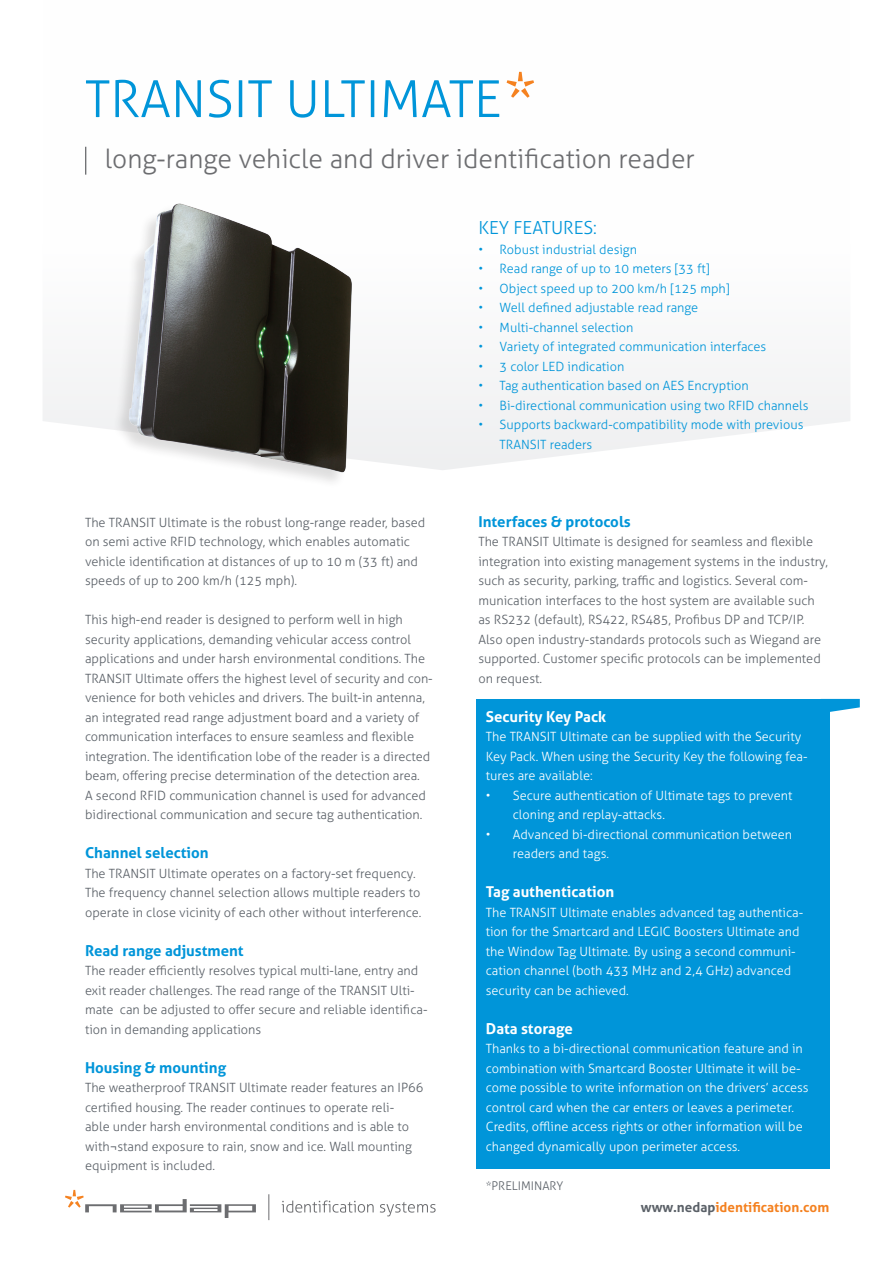
<style>
.page{position:relative;width:893px;height:1263px;background:#fff}
.page>*{position:absolute;margin:0;border:0;box-sizing:border-box;transform-origin:0 0}
.t1{font:300 51px "Aller";color:#0095d9}
.t2{font:300 26.4px "Aller";color:#6c6d70}
.t3{font:300 18px "Aller";color:#0095d9}
.t4{font:700 15px "Aller";color:#0095d9}
.t5{font:700 15px "Aller";color:#fff}
.t6{font:700 13.5px "Aller";color:#f48120}
.t7{font:300 12.75px/19.5px "Aller";color:#5b6168}
.t8{font:300 12.75px/19.5px "Aller";color:#fff}
.t9{font:300 12.75px/19.5px "Aller";color:#0095d9}
.t10{font:300 12px "Aller";color:#5c6269}
.s1{color:#5b6168}
</style>
<div class="page">
<svg style="left:43px;top:71px;width:807px;height:399px"></svg>
<svg style="left:65px;top:1189px;width:371px;height:32px"></svg>
<svg style="left:85px;top:147px;width:1px;height:28px"></svg>
<svg style="left:507px;top:72px;width:27px;height:26px"></svg>
<div style="left:112px;top:203px;width:240px;height:286px;background:#231f20;opacity:.15"></div>
<img style="left:110px;top:200px;width:268px;height:273px">
<div style="left:476px;top:699px;width:353px;height:470px;background:#0095d9"></div>
<svg style="left:829px;top:699px;width:31px;height:13px"></svg>
<p class="t1" style="left:85px;top:68px;width:418px">TRANSIT ULTIMATE</p>
<p class="t2" style="left:105px;top:142px;width:591px">long-range vehicle and driver identification reader</p>
<p class="t7" style="left:85px;top:512px;width:342px">The TRANSIT Ultimate is the robust long-range reader, based on semi active RFID technology, which enables automatic vehicle identification at distances of up to 10 m (33 ft) and speeds of up to 200 km/h (125 mph).</p>
<p class="t7" style="left:85px;top:610px;width:349px">This high-end reader is designed to perform well in high security applications, demanding vehicular access control applications and under harsh environmental conditions. The TRANSIT Ultimate offers the highest level of security and con&shy;venience for both vehicles and drivers. The built-in antenna, an integrated read range adjustment board and a variety of communication interfaces to ensure seamless and flexible integration. The identification lobe of the reader is a directed beam, offering precise determination of the detection area.<br>A second RFID communication channel is used for advanced bidirectional communication and secure tag authentication.</p>
<p class="t4" style="left:85px;top:843px;width:125px">Channel selection</p>
<p class="t7" style="left:85px;top:863px;width:338px">The TRANSIT Ultimate operates on a factory-set frequency.<br>The frequency channel selection allows multiple readers to operate in close vicinity of each other without interference.</p>
<p class="t4" style="left:85px;top:941px;width:160px">Read range adjustment</p>
<p class="t7" style="left:85px;top:961px;width:344px">The reader efficiently resolves typical multi-lane, entry and exit reader challenges. The read range of the TRANSIT Ulti&shy;mate can be adjusted to offer secure and reliable identifica&shy;tion in demanding applications</p>
<p class="t4" style="left:85px;top:1058px;width:143px">Housing &amp; mounting</p>
<p class="t7" style="left:85px;top:1078px;width:340px">The weatherproof TRANSIT Ultimate reader features an IP66 certified housing. The reader continues to operate reli-<br>able under harsh environmental conditions and is able to with¬stand exposure to rain, snow and ice. Wall mounting equipment is included.</p>
<p class="t3" style="left:478px;top:217px;width:120px">KEY FEATURES:</p>
<p class="t9" style="left:478px;top:239px;width:160px">• Robust industrial design</p>
<p class="t9" style="left:478px;top:259px;width:233px">• Read range of up to 10 meters [33 ft]</p>
<p class="t9" style="left:478px;top:278px;width:253px">• Object speed up to 200 km/h [125 mph]</p>
<p class="t9" style="left:478px;top:298px;width:221px">• Well defined adjustable read range</p>
<p class="t9" style="left:478px;top:317px;width:157px">• Multi-channel selection</p>
<p class="t9" style="left:478px;top:337px;width:289px">• Variety of integrated communication interfaces</p>
<p class="t9" style="left:478px;top:356px;width:147px">• 3 color LED indication</p>
<p class="t9" style="left:478px;top:376px;width:272px">• Tag authentication based on AES Encryption</p>
<p class="t9" style="left:478px;top:395px;width:332px">• Bi-directional communication using two RFID channels</p>
<p class="t9" style="left:500px;top:415px;width:305px;text-indent:-21px">• Supports backward-compatibility mode with previous<br>TRANSIT readers</p>
<p class="t4" style="left:478px;top:512px;width:154px">Interfaces &amp; protocols</p>
<p class="t7" style="left:478px;top:532px;width:351px">The TRANSIT Ultimate is designed for seamless and flexible integration into existing management systems in the industry, such as security, parking, traffic and logistics. Several com&shy;munication interfaces to the host system are available such as RS232 (default), RS422, RS485, Profibus DP and TCP/IP.<br>Also open industry-standards protocols such as Wiegand are supported. Customer specific protocols can be implemented on request.</p>
<p class="t5" style="left:486px;top:707px;width:122px">Security Key Pack</p>
<p class="t8" style="left:486px;top:727px;width:323px">The TRANSIT Ultimate can be supplied with the Security<br>Key Pack. When using the Security Key the following fea&shy;tures are available:</p>
<p class="t8" style="left:513px;top:785px;width:281px;text-indent:-27px">• Secure authentication of Ultimate tags to prevent cloning and replay-attacks.</p>
<p class="t8" style="left:513px;top:824px;width:281px;text-indent:-27px">• Advanced bi-directional communication between readers and tags.</p>
<p class="t5" style="left:486px;top:882px;width:130px">Tag authentication</p>
<p class="t8" style="left:486px;top:902px;width:319px">The TRANSIT Ultimate enables advanced tag authentica&shy;tion for the Smartcard and LEGIC Boosters Ultimate and the Window Tag Ultimate. By using a second communi&shy;cation channel (both 433 MHz and 2,4 GHz) advanced security can be achieved.</p>
<p class="t5" style="left:486px;top:1019px;width:89px">Data storage</p>
<p class="t8" style="left:486px;top:1039px;width:324px">Thanks to a bi-directional communication feature and in combination with Smartcard Booster Ultimate it will be&shy;come possible to write information on the drivers’ access control card when the car enters or leaves a perimeter.<br>Credits, offline access rights or other information will be changed dynamically upon perimeter access.</p>
<p class="t10" style="left:486px;top:1178px;width:79px">*PRELIMINARY</p>
<p class="t6" style="left:641px;top:1199px;width:190px"><span class="s1">www.nedap</span>identification.com</p>
</div>
